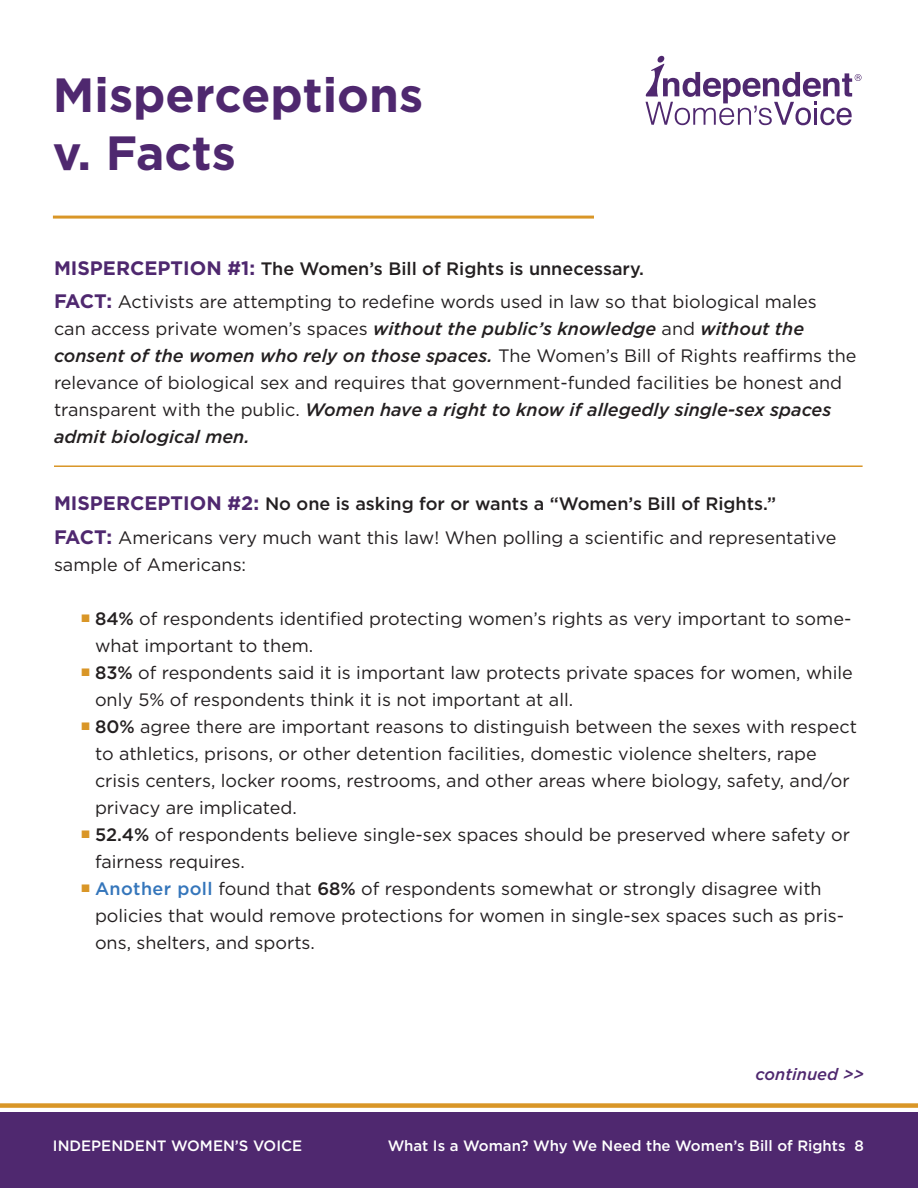
<style>
.page{position:relative;width:918px;height:1188px;background:#fff}
.page>*{position:absolute;margin:0;border:0;box-sizing:border-box;transform-origin:0 0}
.t1{font:700 48px/57.6px "Gotham";color:#4f286f}
.t2{font:18px/27px "Gotham";color:#231f20}
.SPAN{font:500 18px "Gotham";color:#231f20}
.t3{font:italic 500 16.5px "Gotham";color:#4f286f}
.t4{font:500 15px "Gotham";color:#fff}
.s1{font-weight:700;font-size:19.5px;color:#4f286f}
.s2{font-weight:500;font-style:italic}
.s3{font-weight:500}
.s4{font-weight:500;color:#3576bb}
</style>
<div class="page">
<div style="left:0;top:1113px;width:918px;height:75px;background:#4f286f"></div>
<div style="left:0;top:1103px;width:918px;height:5px;background:#d99627"></div>
<svg style="left:646px;top:56px;width:216px;height:69px"></svg>
<hr style="left:53px;top:216px;width:541px;height:3px;background:#d99627">
<hr style="left:54px;top:465px;width:809px;height:2px;background:#d99627">
<p class="t1" style="left:53px;top:65px;width:372px">Misperceptions v. Facts</p>
<p class="SPAN" style="left:54px;top:257px;width:592px"><span class="s1">MISPERCEPTION #1:</span> The Women’s Bill of Rights is unnecessary.</p>
<p class="t2" style="left:54px;top:288px;width:804px"><span class="s1">FACT:</span> Activists are attempting to redefine words used in law so that biological males<br>can access private women’s spaces <span class="s2">without the public’s knowledge</span> and <span class="s2">without the consent of the women who rely on those spaces.</span> The Women’s Bill of Rights reaffirms the relevance of biological sex and requires that government-funded facilities be honest and transparent with the public. <span class="s2">Women have a right to know if allegedly single-sex spaces admit biological men.</span></p>
<p class="SPAN" style="left:54px;top:492px;width:724px"><span class="s1">MISPERCEPTION #2:</span> No one is asking for or wants a “Women’s Bill of Rights.”</p>
<p class="t2" style="left:54px;top:524px;width:784px"><span class="s1">FACT:</span> Americans very much want this law! When polling a scientific and representative sample of Americans:</p>
<p class="t2" style="left:95px;top:605px;width:758px;text-indent:-14px"><sup>P</sup> <span class="s3">84%</span> of respondents identified protecting women’s rights as very important to some&shy;what important to them.</p>
<p class="t2" style="left:95px;top:659px;width:759px;text-indent:-14px"><sup>P</sup> <span class="s3">83%</span> of respondents said it is important law protects private spaces for women, while only 5% of respondents think it is not important at all.</p>
<p class="t2" style="left:95px;top:713px;width:763px;text-indent:-14px"><sup>P</sup> <span class="s3">80%</span> agree there are important reasons to distinguish between the sexes with respect to athletics, prisons, or other detention facilities, domestic violence shelters, rape crisis centers, locker rooms, restrooms, and other areas where biology, safety, and/or privacy are implicated.</p>
<p class="t2" style="left:95px;top:821px;width:757px;text-indent:-14px"><sup>P</sup> <span class="s3">52.4%</span> of respondents believe single-sex spaces should be preserved where safety or fairness requires.</p>
<p class="t2" style="left:95px;top:875px;width:751px;text-indent:-14px"><sup>P</sup> <span class="s4">Another poll</span> found that <span class="s3">68%</span> of respondents somewhat or strongly disagree with policies that would remove protections for women in single-sex spaces such as pris&shy;ons, shelters, and sports.</p>
<p class="t3" style="left:755px;top:1063px;width:110px">continued &gt;&gt;</p>
<p class="t4" style="left:53px;top:1136px;width:251px">INDEPENDENT WOMEN’S VOICE</p>
<p class="t4" style="left:388px;top:1136px;width:478px">What Is a Woman? Why We Need the Women’s Bill of Rights 8</p>
</div>
